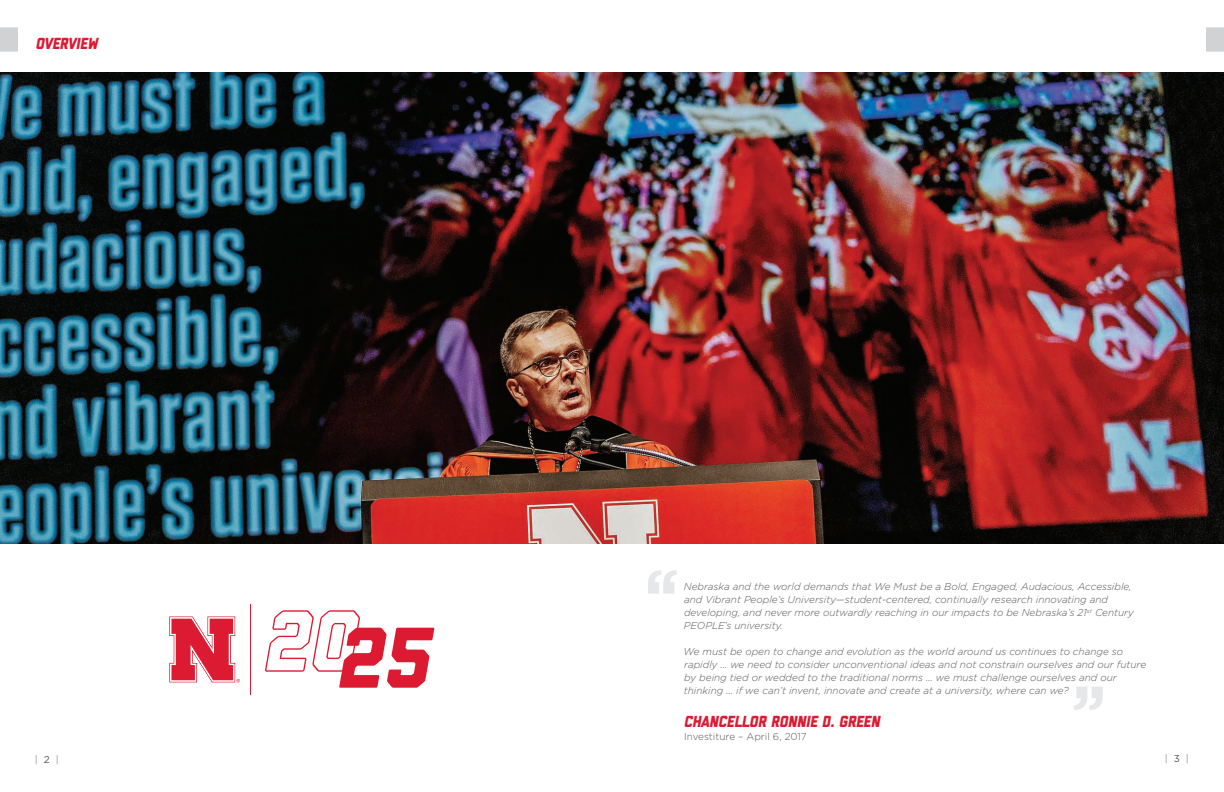
<style>
.page{position:relative;width:1224px;height:792px;background:#fff}
.page>*{position:absolute;margin:0;border:0;box-sizing:border-box;transform-origin:0 0}
.t1{font:italic 800 16px "Liberator";color:#dc1a32}
.list_level_2{font:italic 300 10px/13px "Gotham";color:#57585a}
.t2{font:300 10px "Gotham";color:#57585a}
.t3{font:10px "Gotham";color:#939598}
.s1{color:#57585a}
</style>
<div class="page">
<svg style="left:1206px;top:27px;width:18px;height:25px"></svg>
<svg style="left:0;top:27px;width:18px;height:25px"></svg>
<svg style="left:1074px;top:687px;width:29px;height:23px"></svg>
<svg style="left:648px;top:570px;width:29px;height:24px"></svg>
<img style="left:0;top:72px;width:1224px;height:471px">
<svg style="left:169px;top:617px;width:71px;height:65px"></svg>
<hr style="left:250px;top:604px;width:1px;height:90px;background:#dc1a32">
<svg style="left:265px;top:610px;width:169px;height:78px"></svg>
<p class="t1" style="left:36px;top:35px;width:64px">OVERVIEW</p>
<p class="list_level_2" style="left:684px;top:580px;width:452px">Nebraska and the world demands that We Must be a Bold, Engaged, Audacious, Accessible, and Vibrant People’s University—student-centered, continually research innovating and developing, and never more outwardly reaching in our impacts to be Nebraska’s 21<sup>st</sup> Century PEOPLE’s university.</p>
<p class="list_level_2" style="left:683px;top:645px;width:464px">We must be open to change and evolution as the world around us continues to change so rapidly … we need to consider unconventional ideas and not constrain ourselves and our future by being tied or wedded to the traditional norms … we must challenge ourselves and our thinking … if we can’t invent, innovate and create at a university, where can we?</p>
<p class="t1" style="left:684px;top:713px;width:198px">CHANCELLOR RONNIE D. GREEN</p>
<p class="t2" style="left:684px;top:730px;width:124px">Investiture – April 6, 2017</p>
<p class="t3" style="left:35px;top:753px;width:26px">| <span class="s1">2</span> |</p>
<p class="t3" style="left:1165px;top:752px;width:26px">| <span class="s1">3</span> |</p>
</div>
